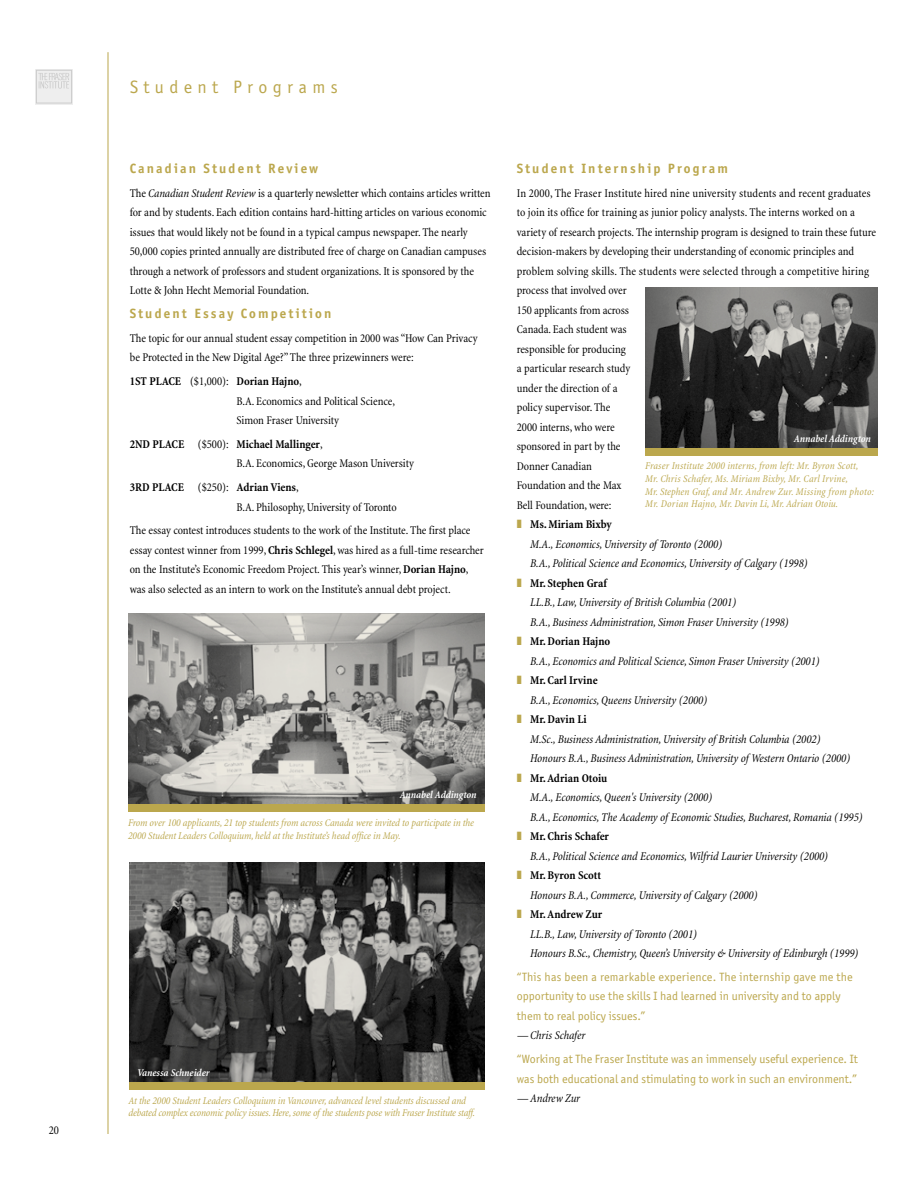
<style>
.page{position:relative;width:918px;height:1188px;background:#fff}
.page>*{position:absolute;margin:0;border:0;box-sizing:border-box;transform-origin:0 0}
.t1{font:18px "Officina San ITC Book OS";letter-spacing:.3em;color:#bba74d}
.t2{font:13.5px "Officina San ITC Bold OS";letter-spacing:.16em;color:#bba74d}
.t3{font:condensed 12px/19.5px "Minion";letter-spacing:-.005em;color:#000}
.t4{font:italic condensed 12px "Minion";letter-spacing:-.005em;color:#000}
.t5{font:12px/19.5px "Officina San ITC Book OS";color:#bba74d}
.t6{font:700 condensed 12px "Minion";color:#000}
.t7{font:condensed 12px "Minion";letter-spacing:.015em;color:#000}
.t8{font:italic condensed 10.5px/12.6px "Minion";letter-spacing:-.005em;color:#bba74d}
.t9{font:italic condensed 10.5px/12.6px "Minion";letter-spacing:.015em;color:#bba74d}
.t10{font:italic 700 condensed 10.5px "Minion";letter-spacing:-.005em;color:#fff}
.s1{font-style:italic}
.s2{font-weight:700}
.s3{color:#bba74d}
</style>
<div class="page">
<img style="left:645px;top:287px;width:232px;height:161px">
<div style="left:645px;top:448px;width:233px;height:7px;background:#bba74d"></div>
<img style="left:128px;top:614px;width:356px;height:191px">
<div style="left:128px;top:805px;width:357px;height:7px;background:#bba74d"></div>
<img style="left:129px;top:863px;width:355px;height:220px">
<div style="left:129px;top:1083px;width:355px;height:7px;background:#bba74d"></div>
<hr style="left:108px;top:52px;width:1px;height:1082px;background:#bba74d">
<div style="left:35px;top:69px;width:38px;height:35px;background:#eee"></div>
<div style="left:36px;top:70px;width:36px;height:33px;border:1px solid #ccc"></div>
<svg style="left:38px;top:73px;width:31px;height:16px"></svg>
<p class="t3" style="left:49px;top:1122px;width:12px">20</p>
<h1 class="t1" style="left:130px;top:80px;width:210px">Student Programs</h1>
<p class="t2" style="left:130px;top:163px;width:190px">Canadian Student Review</p>
<p class="t3" style="left:130px;top:184px;width:362px">The <span class="s1">Canadian Student Review</span> is a quarterly newsletter which contains articles written for and by students. Each edition contains hard-hitting articles on various economic issues that would likely not be found in a typical campus newspaper. The nearly 50,000 copies printed annually are distributed free of charge on Canadian campuses through a network of professors and student organizations. It is sponsored by the Lotte &amp; John Hecht Memorial Foundation.</p>
<p class="t2" style="left:130px;top:308px;width:203px">Student Essay Competition</p>
<p class="t3" style="left:130px;top:329px;width:350px">The topic for our annual student essay competition in 2000 was “How Can Privacy be Protected in the New Digital Age?” The three prizewinners were:</p>
<p class="t3" style="left:237px;top:373px;width:160px;text-indent:-107px"><span class="s2">1ST PLACE</span> ($1,000): <span class="s2">Dorian Hajno</span>,<br>B.A. Economics and Political Science,<br>Simon Fraser University</p>
<p class="t3" style="left:237px;top:435px;width:179px;text-indent:-107px"><span class="s2">2ND PLACE</span> ($500): <span class="s2">Michael Mallinger</span>,<br>B.A. Economics, George Mason University</p>
<p class="t3" style="left:237px;top:479px;width:162px;text-indent:-107px"><span class="s2">3RD PLACE</span> ($250): <span class="s2">Adrian Viens</span>,<br>B.A. Philosophy, University of Toronto</p>
<p class="t3" style="left:130px;top:522px;width:356px">The essay contest introduces students to the work of the Institute. The first place essay contest winner from 1999, <span class="s2">Chris Schlegel</span>, was hired as a full-time researcher on the Institute’s Economic Freedom Project. This year’s winner,<span class="s2">Dorian Hajno</span>, was also selected as an intern to work on the Institute’s annual debt project.</p>
<p class="t10" style="left:400px;top:790px;width:78px">Annabel Addington</p>
<p class="t8" style="left:128px;top:817px;width:348px">From over 100 applicants, 21 top students from across Canada were invited to participate in the<br>2000 Student Leaders Colloquium, held at the Institute’s head office in May.</p>
<p class="t10" style="left:137px;top:1069px;width:74px">Vanessa Schneider</p>
<p class="t8" style="left:129px;top:1095px;width:348px">At the 2000 Student Leaders Colloquium in Vancouver, advanced level students discussed and debated complex economic policy issues. Here, some of the students pose with Fraser Institute staff.</p>
<p class="t2" style="left:517px;top:163px;width:213px">Student Internship Program</p>
<p class="t3" style="left:517px;top:184px;width:356px">In 2000, The Fraser Institute hired nine university students and recent graduates</p>
<p class="t3" style="left:517px;top:204px;width:340px">to join its office for training as junior policy analysts. The interns worked on a</p>
<p class="t3" style="left:517px;top:223px;width:361px">variety of research projects. The internship program is designed to train these future</p>
<p class="t3" style="left:517px;top:243px;width:339px">decision-makers by developing their understanding of economic principles and</p>
<p class="t7" style="left:517px;top:266px;width:354px">problem solving skills. The students were selected through a competitive hiring</p>
<p class="t3" style="left:517px;top:282px;width:111px">process that involved over</p>
<p class="t3" style="left:517px;top:301px;width:114px">150 applicants from across</p>
<p class="t3" style="left:517px;top:321px;width:112px">Canada. Each student was</p>
<p class="t3" style="left:517px;top:340px;width:111px">responsible for producing</p>
<p class="t3" style="left:517px;top:360px;width:115px">a particular research study</p>
<p class="t3" style="left:517px;top:379px;width:102px">under the direction of a</p>
<p class="t3" style="left:517px;top:399px;width:95px">policy supervisor. The</p>
<p class="t3" style="left:517px;top:418px;width:99px">2000 interns, who were</p>
<p class="t3" style="left:517px;top:438px;width:105px">sponsored in part by the</p>
<p class="t3" style="left:517px;top:457px;width:77px">Donner Canadian</p>
<p class="t3" style="left:517px;top:477px;width:106px">Foundation and the Max</p>
<p class="t3" style="left:517px;top:496px;width:96px">Bell Foundation, were:</p>
<p class="t6" style="left:517px;top:520px;width:97px"><span class="s3">❚</span> Ms. Miriam Bixby</p>
<p class="t4" style="left:530px;top:539px;width:193px">M.A., Economics, University of Toronto (2000)</p>
<p class="t4" style="left:530px;top:559px;width:279px">B.A., Political Science and Economics, University of Calgary (1998)</p>
<p class="t6" style="left:517px;top:578px;width:92px"><span class="s3">❚</span> Mr. Stephen Graf</p>
<p class="t4" style="left:530px;top:598px;width:208px">LL.B., Law, University of British Columbia (2001)</p>
<p class="t4" style="left:530px;top:617px;width:260px">B.A., Business Administration, Simon Fraser University (1998)</p>
<p class="t6" style="left:517px;top:637px;width:95px"><span class="s3">❚</span> Mr. Dorian Hajno</p>
<p class="t4" style="left:530px;top:656px;width:291px">B.A., Economics and Political Science, Simon Fraser University (2001)</p>
<p class="t6" style="left:517px;top:676px;width:82px"><span class="s3">❚</span> Mr. Carl Irvine</p>
<p class="t4" style="left:530px;top:695px;width:178px">B.A., Economics, Queens University (2000)</p>
<p class="t6" style="left:517px;top:715px;width:71px"><span class="s3">❚</span> Mr. Davin Li</p>
<p class="t4" style="left:530px;top:734px;width:292px">M.Sc., Business Administration, University of British Columbia (2002)</p>
<p class="t4" style="left:530px;top:754px;width:322px">Honours B.A., Business Administration, University of Western Ontario (2000)</p>
<p class="t6" style="left:517px;top:773px;width:92px"><span class="s3">❚</span> Mr. Adrian Otoiu</p>
<p class="t4" style="left:530px;top:793px;width:183px">M.A., Economics, Queen's University (2000)</p>
<p class="t4" style="left:530px;top:812px;width:334px">B.A., Economics, The Academy of Economic Studies, Bucharest, Romania (1995)</p>
<p class="t6" style="left:517px;top:832px;width:94px"><span class="s3">❚</span> Mr. Chris Schafer</p>
<p class="t4" style="left:530px;top:851px;width:299px">B.A., Political Science and Economics, Wilfrid Laurier University (2000)</p>
<p class="t6" style="left:517px;top:871px;width:86px"><span class="s3">❚</span> Mr. Byron Scott</p>
<p class="t4" style="left:530px;top:890px;width:229px">Honours B.A., Commerce, University of Calgary (2000)</p>
<p class="t6" style="left:517px;top:910px;width:87px"><span class="s3">❚</span> Mr. Andrew Zur</p>
<p class="t4" style="left:530px;top:929px;width:168px">LL.B., Law, University of Toronto (2001)</p>
<p class="t4" style="left:530px;top:949px;width:330px">Honours B.Sc., Chemistry, Queen’s University &amp; University of Edinburgh (1999)</p>
<p class="t5" style="left:517px;top:968px;width:338px">“This has been a remarkable experience. The internship gave me the opportunity to use the skills I had learned in university and to apply them to real policy issues.”</p>
<p class="t4" style="left:517px;top:1031px;width:70px">— Chris Schafer</p>
<p class="t5" style="left:517px;top:1050px;width:343px">“Working at The Fraser Institute was an immensely useful experience. It was both educational and stimulating to work in such an environment.”</p>
<p class="t4" style="left:517px;top:1094px;width:65px">— Andrew Zur</p>
<p class="t10" style="left:794px;top:435px;width:78px">Annabel Addington</p>
<p class="t9" style="left:645px;top:461px;width:230px">Fraser Institute 2000 interns, from left: Mr. Byron Scott, Mr. Chris Schafer, Ms. Miriam Bixby, Mr. Carl Irvine,<br>Mr. Stephen Graf, and Mr. Andrew Zur. Missing from photo:<br>Mr. Dorian Hajno, Mr. Davin Li, Mr. Adrian Otoiu.</p>
</div>
